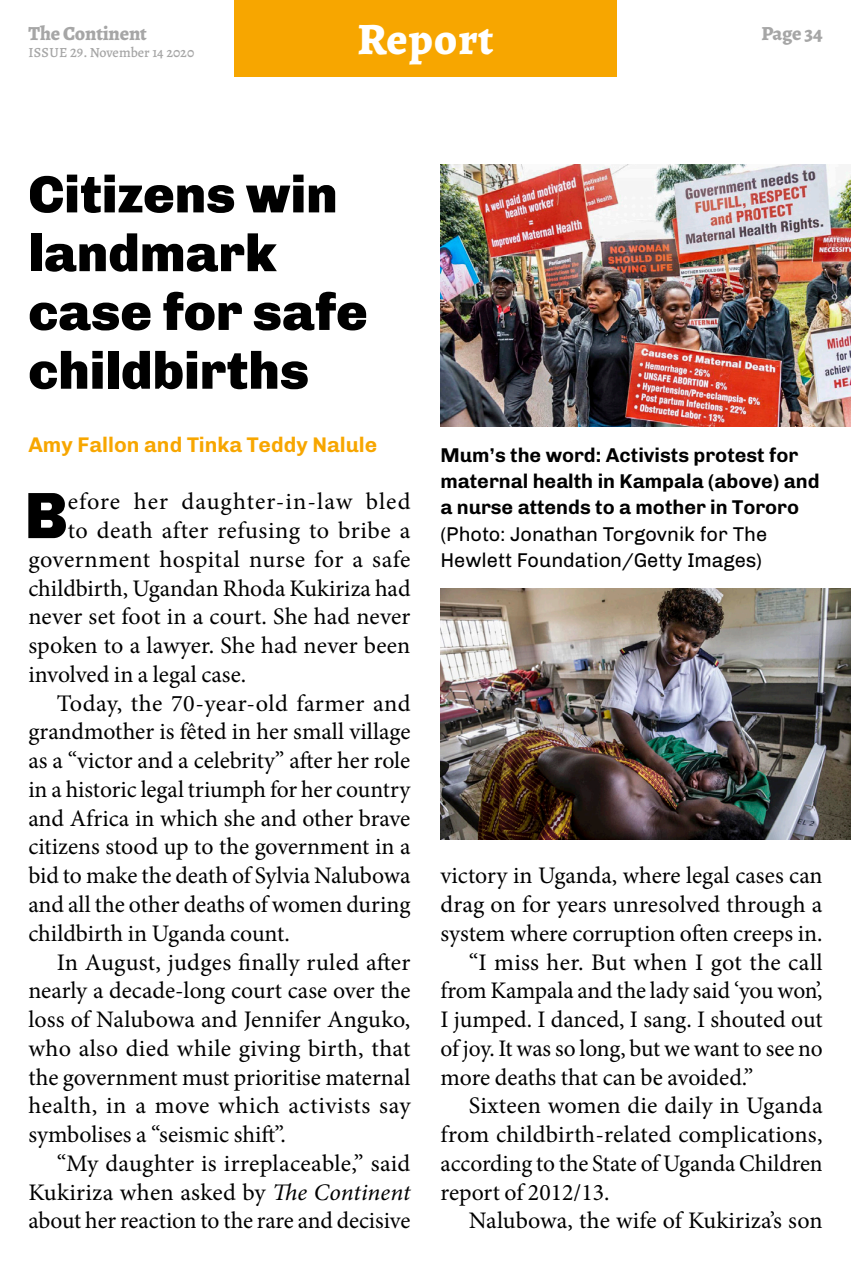
<style>
.page{position:relative;width:851px;height:1276px;background:#fff}
.page>*{position:absolute;margin:0;border:0;box-sizing:border-box;transform-origin:0 0}
.t1{font:900 65.75px "Chivo";color:#000}
.t2{font:900 52.5px/58.8px "Chivo";color:#000}
.t3{font:800 45px "Alegreya";letter-spacing:.02em;color:#fff}
.t4{font:23.75px/28.8px "Minion Pro";color:#000;text-align:justify}
.t5{font:23.75px "Minion Pro";letter-spacing:.02em;color:#000}
.t6{font:23.75px "Minion Pro";letter-spacing:.045em;color:#000}
.t7{font:700 21.25px "Chivo";color:#f7a600}
.t8{font:700 20px/26.2px "Chivo";color:#000}
.t9{font:800 20px "Alegreya";letter-spacing:-.01em;color:#a6a6a6}
.t10{font:500 14px "Alegreya";color:#a6a6a6}
.s1{font-style:italic}
.s2{font-weight:400}
</style>
<div class="page">
<div style="left:234px;top:0;width:383px;height:76px;background:#f7a600"></div>
<img style="left:440px;top:588px;width:410px;height:251px">
<img style="left:440px;top:164px;width:410px;height:262px">
<p class="t9" style="left:28px;top:19px;width:120px">The Continent</p>
<p class="t10" style="left:28px;top:44px;width:167px">ISSUE 29. November 14 2020</p>
<p class="t3" style="left:357px;top:6px;width:138px">Report</p>
<p class="t2" style="left:28px;top:165px;width:341px">Citizens win landmark case for safe childbirths</p>
<p class="t9" style="left:761px;top:19px;width:63px">Page 34</p>
<p class="t7" style="left:28px;top:432px;width:350px">Amy Fallon and Tinka Teddy Nalule</p>
<p class="t1" style="left:25px;top:476px;width:45px">B</p>
<p class="t6" style="left:68px;top:486px;width:344px">efore her daughter-in-law bled</p>
<p class="t5" style="left:68px;top:514px;width:344px">to death after refusing to bribe a</p>
<p class="t4" style="left:28px;top:545px;width:383px">government hospital nurse for a safe</p>
<p class="t4" style="left:28px;top:574px;width:383px">childbirth, Ugandan Rhoda Kukiriza had</p>
<p class="t4" style="left:28px;top:602px;width:383px">never set foot in a court. She had never</p>
<p class="t4" style="left:28px;top:631px;width:383px">spoken to a lawyer. She had never been</p>
<p class="t4" style="left:28px;top:660px;width:219px">involved in a legal case.</p>
<p class="t4" style="left:28px;top:689px;width:383px;text-indent:28px">Today, the 70-year-old farmer and grandmother is fêted in her small village as a “victor and a celebrity” after her role in a historic legal triumph for her country and Africa in which she and other brave citizens stood up to the government in a bid to make the death of Sylvia Nalubowa and all the other deaths of women during childbirth in Uganda count.</p>
<p class="t4" style="left:28px;top:947px;width:383px;text-indent:28px">In August, judges finally ruled after nearly a decade-long court case over the loss of Nalubowa and Jennifer Anguko, who also died while giving birth, that the government must prioritise maternal health, in a move which activists say symbolises a “seismic shift”.</p>
<p class="t4" style="left:28px;top:1149px;width:383px;text-indent:28px">“My daughter is irreplaceable,” said Kukiriza when asked by <span class="s1">The Continent </span>about her reaction to the rare and decisive</p>
<p class="t8" style="left:440px;top:442px;width:380px">Mum’s the word: Activists protest for maternal health in Kampala (above) and a nurse attends to a mother in Tororo <span class="s2">(Photo: Jonathan Torgovnik for The Hewlett Foundation/Getty Images)</span></p>
<p class="t4" style="left:440px;top:861px;width:383px">victory in Uganda, where legal cases can drag on for years unresolved through a system where corruption often creeps in.</p>
<p class="t4" style="left:440px;top:947px;width:384px;text-indent:28px">“I miss her. But when I got the call from Kampala and the lady said ‘you won’, I jumped. I danced, I sang. I shouted out of joy. It was so long, but we want to see no more deaths that can be avoided.”</p>
<p class="t4" style="left:440px;top:1091px;width:384px;text-indent:28px">Sixteen women die daily in Uganda from childbirth-related complications, according to the State of Uganda Children report of 2012/13.</p>
<p class="t4" style="left:469px;top:1206px;width:355px">Nalubowa, the wife of Kukiriza’s son</p>
</div>
